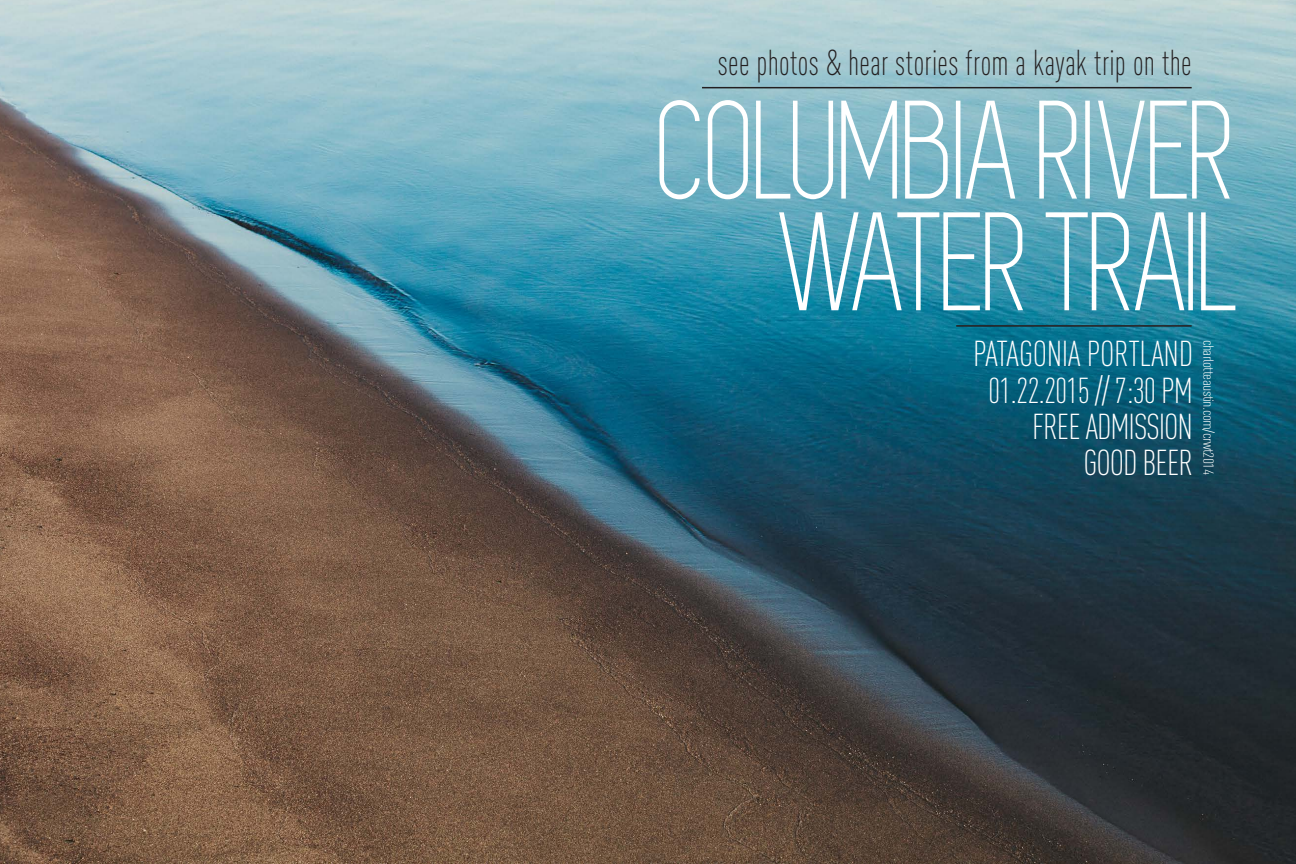
<style>
.page{position:relative;width:1296px;height:864px;background:#fff}
.page>*{position:absolute;margin:0;border:0;box-sizing:border-box;transform-origin:0 0}
.t1{font:144.9px/111.8px "Simplifica";letter-spacing:-.01em;color:#fff;text-align:right;scale:.96 1}
.t2{font:300 35.55px/36.3px "DIN Cond";letter-spacing:-.03em;color:#fff;text-align:right}
.t3{font:300 35.55px "DIN Cond";letter-spacing:.015em;color:#231f20;scale:.88 1}
.t4{font:300 14.4px "DIN Cond";letter-spacing:-.035em;color:#fff;scale:1.23 1}
</style>
<div class="page">
<img style="left:0;top:0;width:1296px;height:864px">
<hr style="left:956px;top:325px;width:236px;height:2px;background:#231f20">
<hr style="left:702px;top:87px;width:490px;height:1px;background:#231f20">
<p class="t3" style="left:718px;top:42px;width:540px">see photos &amp; hear stories from a kayak trip on the</p>
<h1 class="t1" style="left:659px;top:98px;width:606px">COLUMBIA RIVER<br>WATER TRAIL</h1>
<p class="t2" style="left:973px;top:336px;width:222px">PATAGONIA PORTLAND<br>01.22.2015 // 7:30 PM<br>FREE ADMISSION<br>GOOD BEER</p>
<p class="t4" style="left:1217px;top:340px;width:111px;rotate:90deg">charlotteaustin.com/crwt2014</p>
</div>
